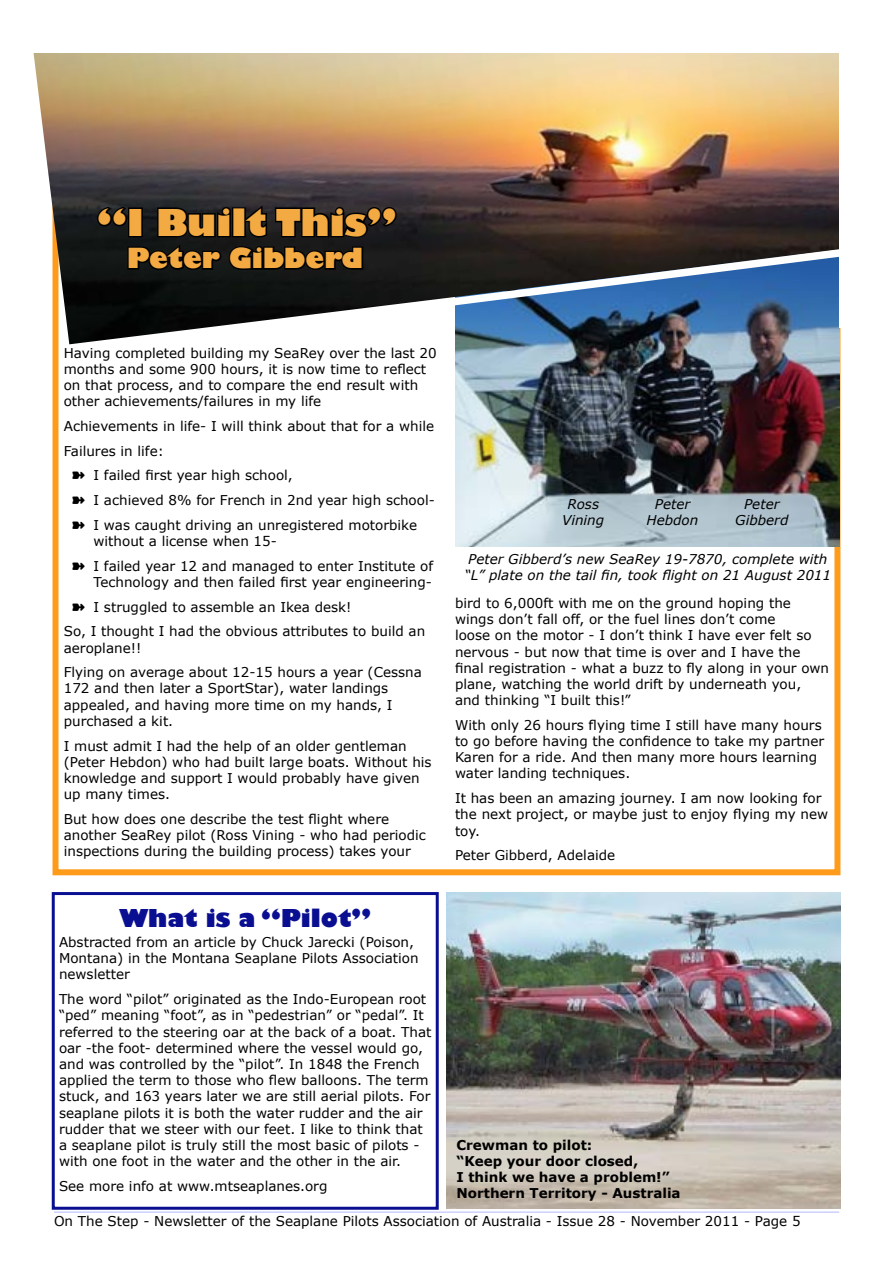
<style>
.page{position:relative;width:893px;height:1263px;background:#fff}
.page>*{position:absolute;margin:0;border:0;box-sizing:border-box;transform-origin:0 0}
.t1{font:800 36px "Gill Sans";color:#f4aa42}
.t2{font:800 27px "Gill Sans";color:#f4aa42}
.t3{font:800 24px "Gill Sans";color:#0a0f92}
.t4{font:13.5px/16.2px "Verdana";color:#000}
.t5{font:italic 13.5px/16.2px "Verdana";color:#000;text-align:center}
.t6{font:700 13.5px/16.2px "Verdana";color:#000}
</style>
<div class="page">
<hr style="left:54px;top:1211px;width:785px;height:2px;background:#cdd0fe">
<img style="left:446px;top:892px;width:394px;height:317px">
<img style="left:455px;top:344px;width:384px;height:203px">
<img style="left:33px;top:53px;width:808px;height:291px">
<svg style="left:96px;top:202px;width:302px;height:70px"></svg>
<div style="left:839px;top:27px;width:54px;height:300px;background:#fff"></div>
<svg style="left:438px;top:243px;width:401px;height:68px"></svg>
<div style="left:52px;top:892px;width:387px;height:318px;border:3px solid #0a0f92"></div>
<h1 class="t1" style="left:97px;top:200px;width:301px">“I Built This”</h1>
<h2 class="t2" style="left:127px;top:241px;width:238px">Peter Gibberd</h2>
<p class="t4" style="left:64px;top:344px;width:374px">Having completed building my SeaRey over the last 20 months and some 900 hours, it is now time to reflect on that process, and to compare the end result with other achievements/failures in my life</p>
<p class="t4" style="left:64px;top:418px;width:372px">Achievements in life- I will think about that for a while</p>
<p class="t4" style="left:64px;top:442px;width:102px">Failures in life:</p>
<p class="t4" style="left:72px;top:467px;width:222px">➽ I failed first year high school,</p>
<p class="t4" style="left:72px;top:492px;width:364px">➽ I achieved 8% for French in 2nd year high school-</p>
<p class="t4" style="left:72px;top:517px;width:346px">➽ I was caught driving an unregistered motorbike</p>
<p class="t4" style="left:72px;top:529px;width:362px;line-height:24.8px;text-indent:21px">without a license when 15-<br>➽ I failed year 12 and managed to enter Institute of</p>
<p class="t4" style="left:94px;top:574px;width:340px">Technology and then failed first year engineering-</p>
<p class="t4" style="left:72px;top:598px;width:281px">➽ I struggled to assemble an Ikea desk!</p>
<p class="t4" style="left:64px;top:623px;width:363px">So, I thought I had the obvious attributes to build an</p>
<p class="t4" style="left:64px;top:635px;width:360px;line-height:24.8px">aeroplane!!<br>Flying on average about 12-15 hours a year (Cessna</p>
<p class="t4" style="left:64px;top:680px;width:330px">172 and then later a SportStar), water landings appealed, and having more time on my hands, I purchased a kit.</p>
<p class="t4" style="left:64px;top:737px;width:369px">I must admit I had the help of an older gentleman (Peter Hebdon) who had built large boats. Without his knowledge and support I would probably have given up many times.</p>
<p class="t4" style="left:64px;top:811px;width:364px">But how does one describe the test flight where another SeaRey pilot (Ross Vining - who had periodic inspections during the building process) takes your</p>
<h3 class="t3" style="left:119px;top:903px;width:254px">What is a “Pilot”</h3>
<p class="t4" style="left:59px;top:934px;width:361px">Abstracted from an article by Chuck Jarecki (Poison,<br>Montana) in the Montana Seaplane Pilots Association newsletter</p>
<p class="t4" style="left:59px;top:991px;width:374px">The word “pilot” originated as the Indo-European root “ped” meaning “foot”, as in “pedestrian” or “pedal”. It referred to the steering oar at the back of a boat. That oar -the foot- determined where the vessel would go, and was controlled by the “pilot”. In 1848 the French applied the term to those who flew balloons. The term stuck, and 163 years later we are still aerial pilots. For seaplane pilots it is both the water rudder and the air rudder that we steer with our feet. I like to think that a seaplane pilot is truly still the most basic of pilots - with one foot in the water and the other in the air.</p>
<p class="t4" style="left:59px;top:1178px;width:270px">See more info at www.mtseaplanes.org</p>
<p class="t5" style="left:562px;top:495px;width:44px">Ross<br>Vining</p>
<p class="t5" style="left:465px;top:551px;width:368px;text-align:left">Peter Gibberd’s new SeaRey 19-7870, complete with “L” plate on the tail fin, took flight on 21 August 2011</p>
<p class="t5" style="left:647px;top:495px;width:53px">Peter<br>Hebdon</p>
<p class="t5" style="left:735px;top:495px;width:55px">Peter<br>Gibberd</p>
<p class="t4" style="left:455px;top:595px;width:376px">bird to 6,000ft with me on the ground hoping the wings don’t fall off, or the fuel lines don’t come<br>loose on the motor - I don’t think I have ever felt so nervous - but now that time is over and I have the final registration - what a buzz to fly along in your own plane, watching the world drift by underneath you, and thinking “I built this!”</p>
<p class="t4" style="left:455px;top:717px;width:371px">With only 26 hours flying time I still have many hours to go before having the confidence to take my partner Karen for a ride. And then many more hours learning water landing techniques.</p>
<p class="t4" style="left:455px;top:790px;width:375px">It has been an amazing journey. I am now looking for the next project, or maybe just to enjoy flying my new toy.</p>
<p class="t4" style="left:455px;top:847px;width:162px">Peter Gibberd, Adelaide</p>
<p class="t6" style="left:456px;top:1136px;width:226px">Crewman to pilot:<br>“Keep your door closed,<br>I think we have a problem!”<br>Northern Territory - Australia</p>
<p class="t4" style="left:54px;top:1212px;width:748px">On The Step - Newsletter of the Seaplane Pilots Association of Australia - Issue 28 - November 2011 - Page 5</p>
</div>
